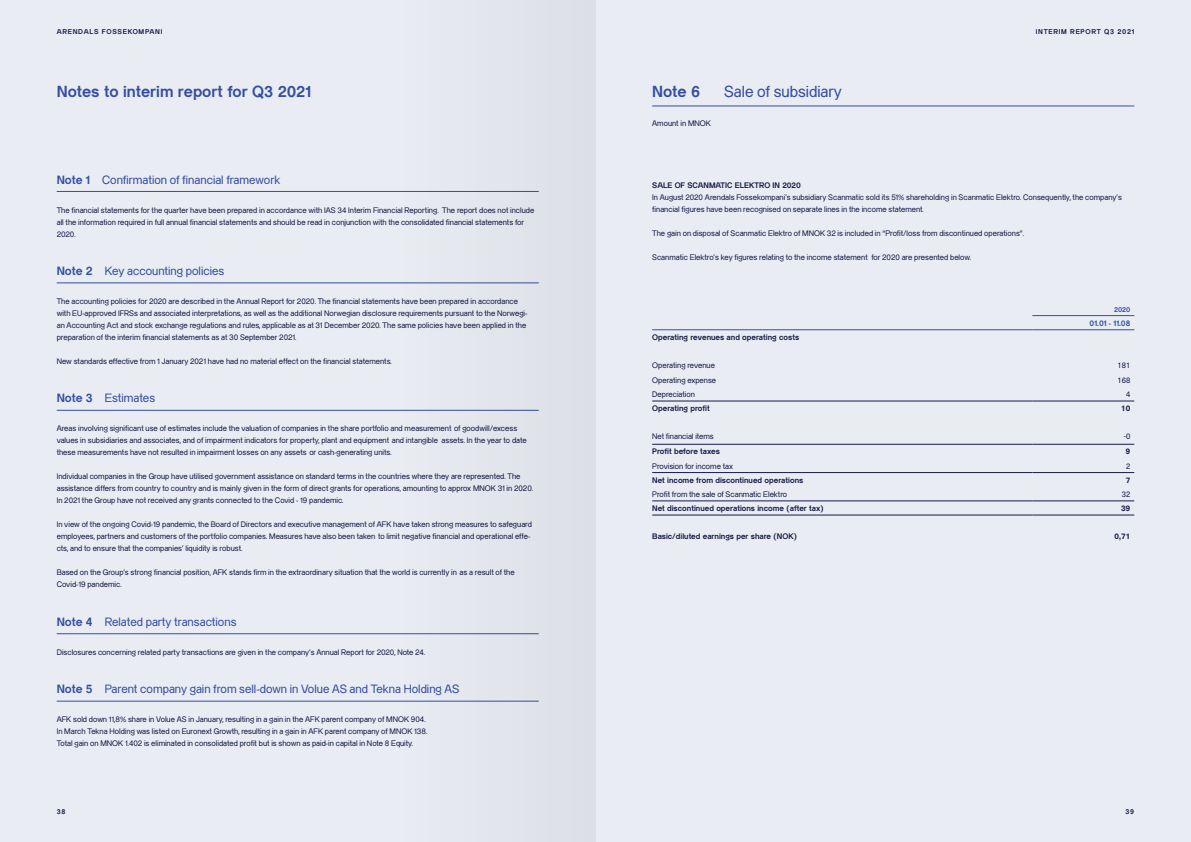
<style>
.page{position:relative;width:1191px;height:842px;background:#e9edf3}
.page>*{position:absolute;margin:0;border:0;box-sizing:border-box;transform-origin:0 0}
.t1{font:700 16px "Almarena";color:#354ea1}
.t2{font:16px "Almarena";color:#354ea1}
.t3{font:12px "Almarena";color:#354ea1}
.t4{font:8px/12px "Almarena";color:#161a47}
.t5{font:700 8px "Almarena";color:#161a47}
.t6{font:8px "Neue Haas Unica W1 G";color:#161a47;scale:.95 1}
.t7{font:700 8px "Almarena";color:#354ea1}
.t8{font:700 8px "Neue Haas Unica W1 G";color:#161a47;scale:.95 1}
.t9{font:700 7px "Almarena";letter-spacing:.1em;color:#161a47}
.t10{font:700 7px "Almarena";color:#354ea1}
.s1{font-weight:700}
</style>
<div class="page">
<hr style="left:652px;top:105px;width:482px;height:1px;background:#354ea1">
<hr style="left:652px;top:329px;width:380px;height:1px;background:#354ea1">
<hr style="left:1032px;top:315px;width:102px;height:1px;background:#354ea1">
<hr style="left:1032px;top:329px;width:102px;height:1px;background:#354ea1">
<hr style="left:652px;top:515px;width:380px;height:1px;background:#161a47">
<hr style="left:1032px;top:515px;width:102px;height:1px;background:#161a47">
<hr style="left:652px;top:401px;width:380px;height:1px;background:#161a47">
<hr style="left:1032px;top:401px;width:102px;height:1px;background:#161a47">
<hr style="left:652px;top:444px;width:380px;height:1px;background:#161a47">
<hr style="left:1032px;top:444px;width:102px;height:1px;background:#161a47">
<hr style="left:652px;top:472px;width:380px;height:1px;background:#161a47">
<hr style="left:1032px;top:472px;width:102px;height:1px;background:#161a47">
<hr style="left:652px;top:501px;width:380px;height:1px;background:#161a47">
<hr style="left:1032px;top:501px;width:102px;height:1px;background:#161a47">
<hr style="left:57px;top:191px;width:482px;height:1px;background:#354ea1">
<hr style="left:57px;top:283px;width:482px;height:1px;background:#354ea1">
<hr style="left:57px;top:410px;width:482px;height:1px;background:#354ea1">
<hr style="left:57px;top:633px;width:482px;height:1px;background:#354ea1">
<hr style="left:57px;top:701px;width:482px;height:1px;background:#354ea1">
<div style="left:393px;top:0;width:202px;height:842px;background:#e2e6ec"></div>
<p class="t9" style="left:57px;top:27px;width:107px">ARENDALS FOSSEKOMPANI</p>
<p class="t9" style="left:1035px;top:27px;width:100px">INTERIM REPORT Q3 2021</p>
<h1 class="t1" style="left:57px;top:83px;width:256px">Notes to interim report for Q3 2021</h1>
<h1 class="t1" style="left:652px;top:83px;width:50px">Note 6</h1>
<h1 class="t2" style="left:724px;top:83px;width:119px">Sale of subsidiary</h1>
<p class="t4" style="left:652px;top:117px;width:60px">Amount in MNOK</p>
<h2 class="t3" style="left:57px;top:173px;width:225px"><span class="s1">Note 1</span> Confirmation of financial framework</h2>
<p class="t4" style="left:57px;top:204px;width:479px">The financial statements for the quarter have been prepared in accordance with IAS 34 Interim Financial Reporting. The report does not include all the information required in full annual financial statements and should be read in conjunction with the consolidated financial statements for<br>2020.</p>
<h2 class="t3" style="left:57px;top:264px;width:169px"><span class="s1">Note 2</span> Key accounting policies</h2>
<p class="t4" style="left:57px;top:295px;width:472px">The accounting policies for 2020 are described in the Annual Report for 2020. The financial statements have been prepared in accordance with EU-approved IFRSs and associated interpretations, as well as the additional Norwegian disclosure requirements pursuant to the Norwegi&shy;an Accounting Act and stock exchange regulations and rules, applicable as at 31 December 2020. The same policies have been applied in the preparation of the interim financial statements as at 30 September 2021.</p>
<p class="t4" style="left:57px;top:355px;width:336px">New standards effective from 1 January 2021 have had no material effect on the financial statements.</p>
<h2 class="t3" style="left:57px;top:391px;width:100px"><span class="s1">Note 3</span> Estimates</h2>
<p class="t4" style="left:57px;top:422px;width:471px">Areas involving significant use of estimates include the valuation of companies in the share portfolio and measurement of goodwill/excess values in subsidiaries and associates, and of impairment indicators for property, plant and equipment and intangible assets. In the year to date these measurements have not resulted in impairment losses on any assets or cash-generating units.</p>
<p class="t4" style="left:57px;top:470px;width:478px">Individual companies in the Group have utilised government assistance on standard terms in the countries where they are represented. The assistance differs from country to country and is mainly given in the form of direct grants for operations, amounting to approx MNOK 31 in 2020.<br>In 2021 the Group have not received any grants connected to the Covid - 19 pandemic.</p>
<p class="t4" style="left:57px;top:518px;width:477px">In view of the ongoing Covid-19 pandemic, the Board of Directors and executive management of AFK have taken strong measures to safeguard employees, partners and customers of the portfolio companies. Measures have also been taken to limit negative financial and operational effe&shy;cts, and to ensure that the companies’ liquidity is robust.</p>
<p class="t4" style="left:57px;top:566px;width:459px">Based on the Group’s strong financial position, AFK stands firm in the extraordinary situation that the world is currently in as a result of the<br>Covid-19 pandemic.</p>
<h2 class="t3" style="left:57px;top:615px;width:181px"><span class="s1">Note 4</span> Related party transactions</h2>
<p class="t4" style="left:57px;top:646px;width:370px">Disclosures concerning related party transactions are given in the company’s Annual Report for 2020, Note 24.</p>
<h2 class="t3" style="left:57px;top:682px;width:404px"><span class="s1">Note 5</span> Parent company gain from sell-down in Volue AS and Tekna Holding AS</h2>
<p class="t4" style="left:57px;top:713px;width:372px">AFK sold down 11,8% share in Volue AS in January, resulting in a gain in the AFK parent company of MNOK 904.<br>In March Tekna Holding was listed on Euronext Growth, resulting in a gain in AFK parent company of MNOK 138.<br>Total gain on MNOK 1.402 is eliminated in consolidated profit but is shown as paid-in capital in Note 8 Equity.</p>
<p class="t5" style="left:652px;top:181px;width:150px">SALE OF SCANMATIC ELEKTRO IN 2020</p>
<p class="t4" style="left:652px;top:191px;width:471px">In August 2020 Arendals Fossekompani’s subsidiary Scanmatic sold its 51% shareholding in Scanmatic Elektro. Consequently, the company’s financial figures have been recognised on separate lines in the income statement.</p>
<p class="t4" style="left:652px;top:227px;width:373px">The gain on disposal of Scanmatic Elektro of MNOK 32 is included in “Profit/loss from discontinued operations”.</p>
<p class="t4" style="left:652px;top:251px;width:320px">Scanmatic Elektro’s key figures relating to the income statement for 2020 are presented below.</p>
<p class="t10" style="left:1114px;top:305px;width:18px">2020</p>
<p class="t7" style="left:1089px;top:318px;width:42px">01.01 - 11.08</p>
<p class="t5" style="left:652px;top:333px;width:148px">Operating revenues and operating costs</p>
<p class="t4" style="left:652px;top:360px;width:64px">Operating revenue</p>
<p class="t6" style="left:1117px;top:360px;width:15px">181</p>
<p class="t4" style="left:652px;top:374px;width:66px">Operating expense</p>
<p class="t6" style="left:1117px;top:374px;width:15px">168</p>
<p class="t4" style="left:652px;top:388px;width:44px">Depreciation</p>
<p class="t6" style="left:1126px;top:388px;width:6px">4</p>
<p class="t5" style="left:652px;top:404px;width:59px">Operating profit</p>
<p class="t8" style="left:1121px;top:402px;width:11px">10</p>
<p class="t4" style="left:652px;top:431px;width:63px">Net financial items</p>
<p class="t6" style="left:1123px;top:431px;width:8px">-0</p>
<p class="t5" style="left:652px;top:447px;width:69px">Profit before taxes</p>
<p class="t8" style="left:1125px;top:445px;width:6px">9</p>
<p class="t4" style="left:652px;top:460px;width:82px">Provision for income tax</p>
<p class="t6" style="left:1126px;top:460px;width:6px">2</p>
<p class="t5" style="left:652px;top:475px;width:153px">Net income from discontinued operations</p>
<p class="t8" style="left:1125px;top:474px;width:6px">7</p>
<p class="t4" style="left:652px;top:488px;width:136px">Profit from the sale of Scanmatic Elektro</p>
<p class="t6" style="left:1121px;top:488px;width:10px">32</p>
<p class="t5" style="left:652px;top:504px;width:173px">Net discontinued operations income (after tax)</p>
<p class="t8" style="left:1121px;top:502px;width:11px">39</p>
<p class="t5" style="left:652px;top:532px;width:146px">Basic/diluted earnings per share (NOK)</p>
<p class="t8" style="left:1114px;top:530px;width:18px">0,71</p>
<p class="t9" style="left:57px;top:807px;width:10px">38</p>
<p class="t9" style="left:1125px;top:807px;width:10px">39</p>
</div>
